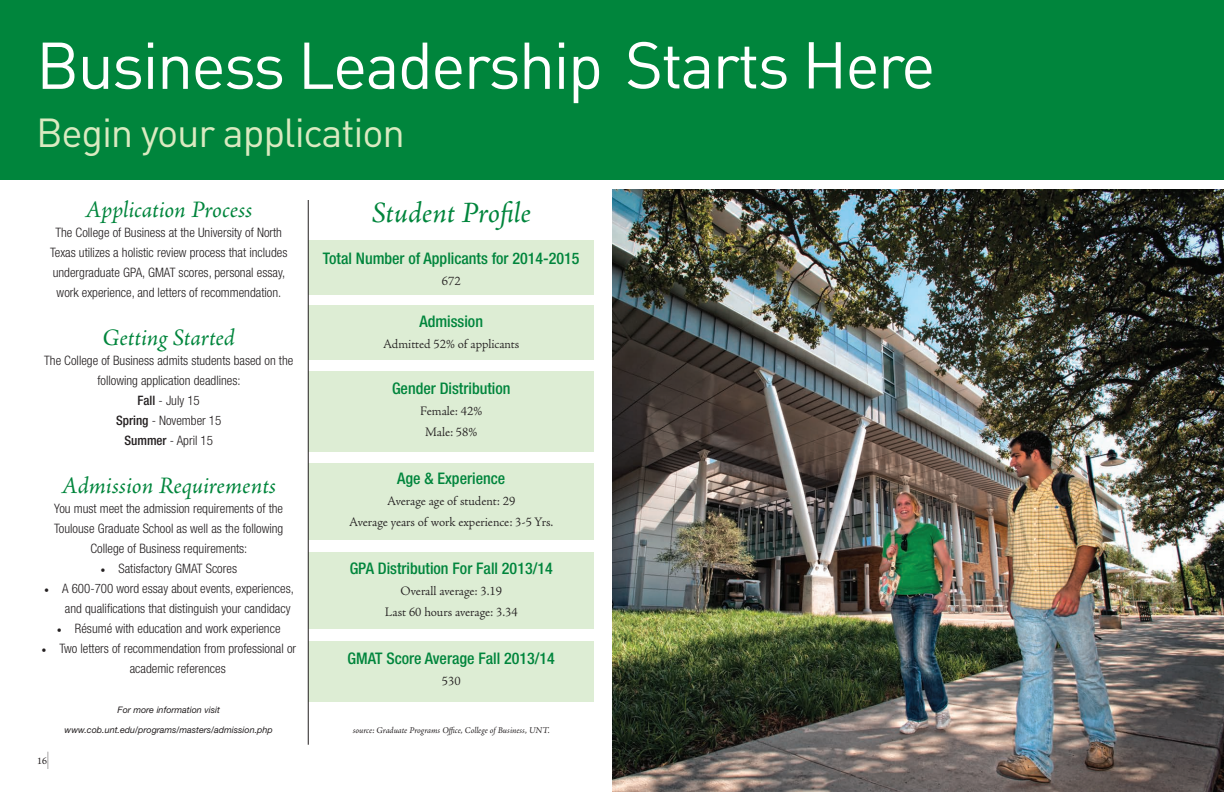
<style>
.page{position:relative;width:1224px;height:792px;background:#fff}
.page>*{position:absolute;margin:0;border:0;box-sizing:border-box;transform-origin:0 0}
.t1{font:65px "DIN";letter-spacing:-.03em;color:#fff}
.t2{font:40px "DIN";letter-spacing:-.03em;color:#daeac1}
.t3{font:italic 30px "Adobe Jenson Pro";letter-spacing:-.005em;color:#00853c}
.t4{font:italic 24px "Adobe Jenson Pro";letter-spacing:-.005em;color:#00853c}
.t5{font:500 condensed 16px "Helvetica Neue LT Std";color:#00853c}
.t6{font:300 condensed 13px/20px "Helvetica Neue LT Std";color:#231f20;text-align:center}
.t7{font:300 13px/21px "Adobe Jenson Pro";letter-spacing:-.005em;color:#231f20;text-align:center}
.t8{font:10px "Adobe Jenson Pro";color:#231f20}
.t9{font:italic 9px "Helvetica Neue LT Std";color:#231f20}
.t10{font:italic 9px "Adobe Jenson Pro";letter-spacing:-.005em;color:#231f20}
.s1{font-weight:500}
.s2{font-family:"Minion Pro";font-weight:400;font-stretch:normal}
</style>
<div class="page">
<svg style="left:48px;top:752px;width:1px;height:17px"></svg>
<div style="left:612px;top:0;width:612px;height:180px;background:#00853c"></div>
<div style="left:308px;top:241px;width:286px;height:54px;background:#ddedd4"></div>
<div style="left:308px;top:305px;width:286px;height:55px;background:#ddedd4"></div>
<div style="left:308px;top:371px;width:286px;height:81px;background:#ddedd4"></div>
<div style="left:308px;top:463px;width:286px;height:76px;background:#ddedd4"></div>
<div style="left:308px;top:552px;width:286px;height:77px;background:#ddedd4"></div>
<div style="left:308px;top:642px;width:286px;height:60px;background:#ddedd4"></div>
<img style="left:612px;top:189px;width:612px;height:603px">
<hr style="left:308px;top:200px;width:1px;height:545px;background:#231f20">
<div style="left:0;top:0;width:612px;height:180px;background:#00853c"></div>
<h1 class="t1" style="left:36px;top:25px;width:901px">Business Leadership Starts Here</h1>
<h2 class="t2" style="left:36px;top:107px;width:370px">Begin your application</h2>
<h3 class="t4" style="left:85px;top:196px;width:169px">Application Process</h3>
<p class="t6" style="left:50px;top:223px;width:239px">The College of Business at the University of North Texas utilizes a holistic review process that includes undergraduate GPA, GMAT scores, personal essay, work experience, and letters of recommendation.</p>
<h3 class="t4" style="left:103px;top:324px;width:134px">Getting Started</h3>
<p class="t6" style="left:44px;top:351px;width:251px">The College of Business admits students based on the following application deadlines:<br><span class="s1">Fall</span> - July 15<br><span class="s1">Spring</span> - November 15<br><span class="s1">Summer</span> - April 15</p>
<h3 class="t4" style="left:61px;top:472px;width:217px">Admission Requirements</h3>
<p class="t6" style="left:54px;top:499px;width:231px">You must meet the admission requirements of the<br>Toulouse Graduate School as well as the following<br>College of Business requirements:</p>
<p class="t6" style="left:100px;top:559px;width:138px"><span class="s2">•</span> Satisfactory GMAT Scores</p>
<p class="t6" style="left:44px;top:579px;width:251px;text-align:right"><span class="s2">•</span> A 600-700 word essay about events, experiences, and qualifications that distinguish your candidacy</p>
<p class="t6" style="left:57px;top:619px;width:225px"><span class="s2">•</span> Résumé with education and work experience</p>
<p class="t6" style="left:130px;top:639px;width:168px;text-align:left;text-indent:-88px"><span class="s2">•</span> Two letters of recommendation from professional or academic references</p>
<p class="t9" style="left:118px;top:705px;width:104px">For more information visit</p>
<p class="t9" style="left:65px;top:725px;width:210px">www.cob.unt.edu/programs/masters/admission.php</p>
<p class="t8" style="left:37px;top:755px;width:11px">16</p>
<h3 class="t3" style="left:372px;top:195px;width:161px">Student Profile</h3>
<p class="t5" style="left:323px;top:248px;width:258px">Total Number of Applicants for 2014-2015</p>
<p class="t7" style="left:442px;top:270px;width:20px">672</p>
<p class="t5" style="left:419px;top:311px;width:65px">Admission</p>
<p class="t7" style="left:383px;top:333px;width:138px">Admitted 52% of applicants</p>
<p class="t5" style="left:392px;top:378px;width:120px">Gender Distribution</p>
<p class="t7" style="left:420px;top:400px;width:63px">Female: 42%<br>Male: 58%</p>
<p class="t5" style="left:397px;top:468px;width:110px">Age &amp; Experience</p>
<p class="t7" style="left:349px;top:490px;width:206px">Average age of student: 29<br>Average years of work experience: 3-5 Yrs.</p>
<p class="t5" style="left:350px;top:558px;width:205px">GPA Distribution For Fall 2013/14</p>
<p class="t7" style="left:385px;top:580px;width:134px">Overall average: 3.19<br>Last 60 hours average: 3.34</p>
<p class="t5" style="left:348px;top:648px;width:209px">GMAT Score Average Fall 2013/14</p>
<p class="t7" style="left:442px;top:670px;width:20px">530</p>
<p class="t10" style="left:353px;top:725px;width:198px">source: Graduate Programs Office, College of Business, UNT.</p>
</div>
